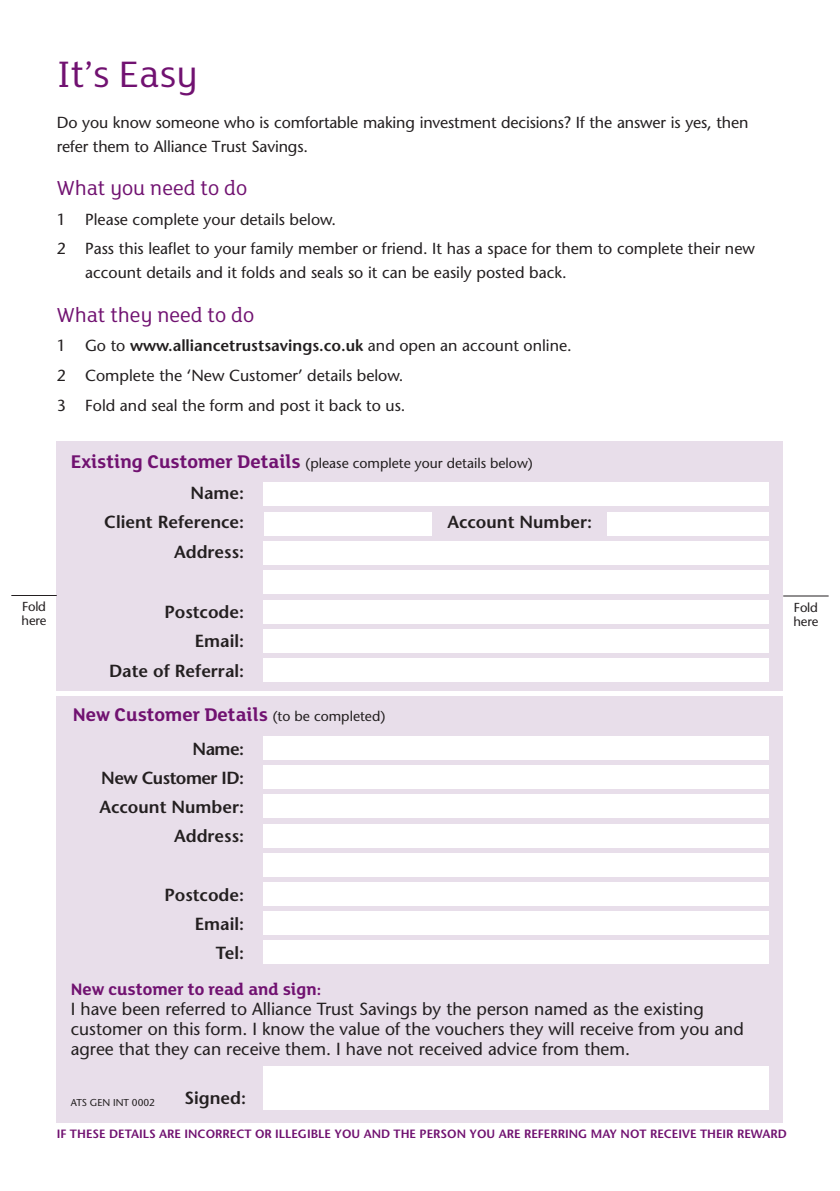
<style>
.page{position:relative;width:840px;height:1191px;background:#fff}
.page>*{position:absolute;margin:0;border:0;box-sizing:border-box;transform-origin:0 0}
.t1{font:40px "FS Lola";color:#711271}
.t2{font:22px "FS Lola";color:#711271}
.t3{font:700 20px "FS Lola";color:#711271}
.t4{font:700 18px "FS Lola";color:#711271}
.t5{font:500 17.6px/20px "Stone Sans Std";color:#231f20}
.t6{font:600 17.6px/29.2px "Stone Sans Std";color:#231f20;text-align:right}
.t7{font:500 16px/29.6px "Stone Sans Std";color:#231f20}
.t8{font:500 14px "Stone Sans Std";color:#231f20}
.t9{font:500 13px/14px "Stone Sans Std";letter-spacing:-.015em;color:#231f20}
.t10{font:600 12px "Stone Sans Std";color:#711271}
.t11{font:500 10px "Stone Sans Std";color:#231f20}
.s1{font-weight:600}
.s2{font-family:"FS Lola";font-weight:700;font-size:20px;color:#711271}
.s3{font-family:"Stone Sans Std";font-weight:500;font-size:14px;color:#231f20}
</style>
<div class="page">
<div style="left:57px;top:441px;width:725px;height:250px;background:#e8deea"></div>
<div style="left:57px;top:696px;width:725px;height:427px;background:#e8deea"></div>
<div style="left:607px;top:512px;width:161px;height:23px;background:#fff"></div>
<div style="left:263px;top:541px;width:505px;height:24px;background:#fff"></div>
<div style="left:263px;top:512px;width:168px;height:23px;background:#fff"></div>
<div style="left:263px;top:482px;width:505px;height:24px;background:#fff"></div>
<div style="left:263px;top:570px;width:505px;height:24px;background:#fff"></div>
<div style="left:263px;top:600px;width:505px;height:23px;background:#fff"></div>
<div style="left:263px;top:629px;width:505px;height:23px;background:#fff"></div>
<div style="left:263px;top:658px;width:505px;height:23px;background:#fff"></div>
<div style="left:263px;top:736px;width:505px;height:23px;background:#fff"></div>
<div style="left:263px;top:765px;width:505px;height:23px;background:#fff"></div>
<div style="left:263px;top:794px;width:505px;height:24px;background:#fff"></div>
<div style="left:263px;top:824px;width:505px;height:23px;background:#fff"></div>
<div style="left:263px;top:853px;width:505px;height:23px;background:#fff"></div>
<div style="left:263px;top:882px;width:505px;height:23px;background:#fff"></div>
<div style="left:263px;top:911px;width:505px;height:23px;background:#fff"></div>
<div style="left:263px;top:940px;width:505px;height:24px;background:#fff"></div>
<div style="left:263px;top:1065px;width:505px;height:44px;background:#fff"></div>
<hr style="left:11px;top:595px;width:46px;height:1px;background:#231f20">
<hr style="left:782px;top:595px;width:46px;height:1px;background:#231f20">
<h1 class="t1" style="left:57px;top:47px;width:142px">It’s Easy</h1>
<p class="t7" style="left:57px;top:110px;width:692px;line-height:24px">Do you know someone who is comfortable making investment decisions? If the answer is yes, then refer them to Alliance Trust Savings.</p>
<h2 class="t2" style="left:57px;top:173px;width:192px">What you need to do</h2>
<p class="t7" style="left:57px;top:204px;width:699px">1 Please complete your details below.<br>2 Pass this leaflet to your family member or friend. It has a space for them to complete their new</p>
<p class="t7" style="left:85px;top:258px;width:482px">account details and it folds and seals so it can be easily posted back.</p>
<h2 class="t2" style="left:57px;top:300px;width:199px">What they need to do</h2>
<p class="t7" style="left:57px;top:331px;width:516px">1 Go to <span class="s1">www.alliancetrustsavings.co.uk</span> and open an account online.<br>2 Complete the ‘New Customer’ details below.<br>3 Fold and seal the form and post it back to us.</p>
<p class="t8" style="left:71px;top:455px;width:463px"><span class="s2">Existing Customer Details</span> (please complete your details below)</p>
<p class="t6" style="left:104px;top:478px;width:141px">Name:<br>Client Reference:<br>Address:</p>
<p class="t6" style="left:447px;top:507px;width:146px">Account Number:</p>
<p class="t9" style="left:22px;top:600px;width:26px">Fold here</p>
<p class="t9" style="left:793px;top:600px;width:26px">Fold here</p>
<p class="t6" style="left:109px;top:596px;width:136px">Postcode:<br>Email:<br>Date of Referral:</p>
<p class="t3" style="left:73px;top:701px;width:314px">New Customer Details <span class="s3">(to be completed)</span></p>
<p class="t6" style="left:99px;top:734px;width:146px">Name:<br>New Customer ID:<br>Account Number:<br>Address:</p>
<p class="t6" style="left:164px;top:880px;width:81px">Postcode:<br>Email:<br>Tel:</p>
<p class="t4" style="left:71px;top:977px;width:252px">New customer to read and sign:</p>
<p class="t5" style="left:71px;top:999px;width:674px">I have been referred to Alliance Trust Savings by the person named as the existing customer on this form. I know the value of the vouchers they will receive from you and agree that they can receive them. I have not received advice from them.</p>
<p class="t6" style="left:184px;top:1083px;width:63px">Signed:</p>
<p class="t10" style="left:57px;top:1126px;width:731px">IF THESE DETAILS ARE INCORRECT OR ILLEGIBLE YOU AND THE PERSON YOU ARE REFERRING MAY NOT RECEIVE THEIR REWARD</p>
<p class="t11" style="left:71px;top:1096px;width:86px">ATS GEN INT 0002</p>
</div>
